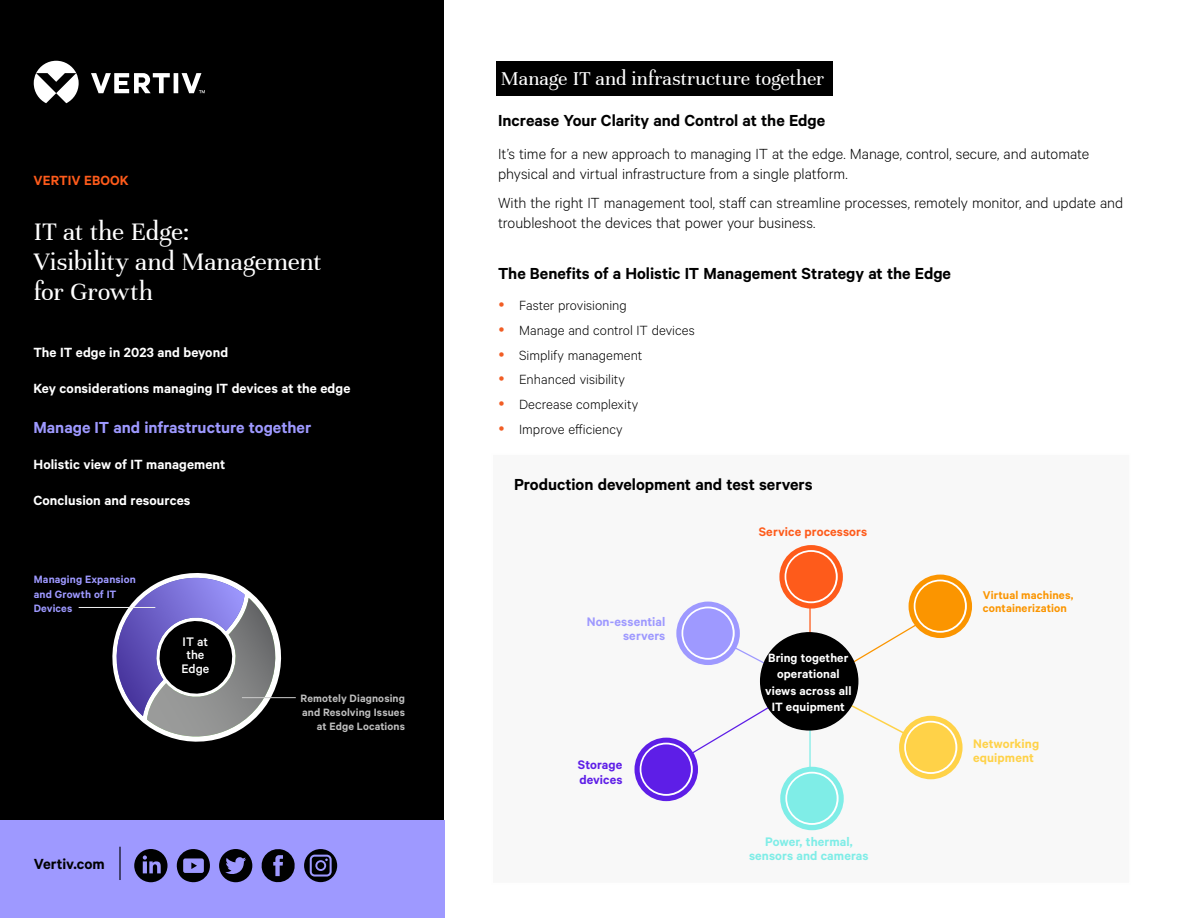
<style>
.page{position:relative;width:1188px;height:918px;background:#fff}
.page>*{position:absolute;margin:0;border:0;box-sizing:border-box;transform-origin:0 0}
.t1{font:27px/30px "Unna";letter-spacing:-.005em;color:#fff}
.t2{font:21px "Unna";color:#fff}
.t3{font:600 18px "Calibre";color:#000}
.t4{font:600 18px "Calibre";color:#9e99ff}
.t5{font:300 16.5px/19.8px "Calibre";color:#000}
.t6{font:600 16.5px "Calibre";color:#000}
.t7{font:600 15px "Calibre";letter-spacing:.005em;color:#fff}
.t8{font:300 15px/24.8px "Calibre";color:#000}
.t9{font:600 15px "Calibre";letter-spacing:.005em;color:#fe5b1b}
.t10{font:600 13.95px/14.2px "Calibre";letter-spacing:.005em;color:#7fede7;text-align:center}
.t11{font:600 13.95px/14.2px "Calibre";letter-spacing:.01em;color:#9e99ff;text-align:right}
.t12{font:600 13.95px/14.2px "Calibre";letter-spacing:.005em;color:#ffd248}
.t13{font:600 13.95px "Calibre";letter-spacing:.01em;color:#fe5b1b}
.t14{font:600 13.95px/14.2px "Calibre";letter-spacing:.01em;color:#5e1ee7}
.t15{font:500 13.95px/13.2px "Calibre";color:#fff;text-align:center}
.t16{font:600 13.5px/16.2px "Calibre";letter-spacing:.01em;color:#fff;text-align:center}
.t17{font:600 12.6px/12.6px "Calibre";letter-spacing:.01em;color:#fb9500}
.t18{font:600 12px/14.4px "Calibre";letter-spacing:.01em;color:#bebebe;text-align:right}
.t19{font:600 12px/14.4px "Calibre";letter-spacing:.01em;color:#9e99ff}
</style>
<div class="page">
<div style="left:491px;top:453px;width:640px;height:431px;background:#f8f8f8"></div>
<hr style="left:809px;top:555px;width:2px;height:92px;background:#fe5b1b">
<hr style="left:809px;top:692px;width:2px;height:92px;background:#7fede7">
<div style="left:0;top:0;width:444px;height:918px;background:#000"></div>
<div style="left:0;top:821px;width:444px;height:97px;background:#9e99ff"></div>
<svg style="left:34px;top:61px;width:171px;height:42px"></svg>
<hr style="left:119px;top:847px;width:2px;height:33px;background:#000">
<div style="left:497px;top:61px;width:336px;height:35px;background:#000"></div>
<svg style="left:779px;top:545px;width:64px;height:64px"></svg>
<div style="left:909px;top:575px;width:63px;height:63px;background:#fb9500;border-radius:50%"></div>
<div style="left:780px;top:767px;width:64px;height:63px;background:#7fede7;border-radius:50%"></div>
<svg style="left:634px;top:738px;width:64px;height:63px"></svg>
<svg style="left:676px;top:602px;width:64px;height:63px"></svg>
<svg style="left:785px;top:550px;width:53px;height:53px"></svg>
<svg style="left:914px;top:580px;width:53px;height:53px"></svg>
<svg style="left:785px;top:772px;width:54px;height:53px"></svg>
<svg style="left:640px;top:743px;width:53px;height:53px"></svg>
<div style="left:786px;top:552px;width:50px;height:49px;background:#fe5b1b;border-radius:50%"></div>
<div style="left:915px;top:581px;width:50px;height:50px;background:#fb9500;border-radius:50%"></div>
<div style="left:787px;top:774px;width:50px;height:49px;background:#7fede7;border-radius:50%"></div>
<div style="left:641px;top:744px;width:50px;height:50px;background:#5e1ee7;border-radius:50%"></div>
<svg style="left:671px;top:616px;width:259px;height:150px"></svg>
<div style="left:761px;top:633px;width:97px;height:97px;background:#000;border-radius:50%"></div>
<div style="left:760px;top:632px;width:98px;height:99px;border:2px solid #000;border-radius:50%"></div>
<svg style="left:899px;top:716px;width:64px;height:63px"></svg>
<svg style="left:904px;top:721px;width:53px;height:53px"></svg>
<div style="left:906px;top:723px;width:49px;height:49px;background:#ffd248;border-radius:50%"></div>
<svg style="left:112px;top:573px;width:179px;height:169px"></svg>
<hr style="left:79px;top:607px;width:76px;height:1px;background:#f2f2f2">
<hr style="left:242px;top:697px;width:54px;height:1px;background:#ccc">
<svg style="left:134px;top:849px;width:34px;height:33px"></svg>
<svg style="left:177px;top:849px;width:33px;height:34px"></svg>
<svg style="left:219px;top:849px;width:33px;height:33px"></svg>
<svg style="left:262px;top:849px;width:33px;height:33px"></svg>
<svg style="left:304px;top:849px;width:33px;height:33px"></svg>
<p class="t9" style="left:34px;top:172px;width:97px">VERTIV EBOOK</p>
<h1 class="t1" style="left:34px;top:217px;width:289px">IT at the Edge:<br>Visibility and Management for Growth</h1>
<p class="t7" style="left:33px;top:344px;width:196px">The IT edge in 2023 and beyond</p>
<p class="t7" style="left:33px;top:380px;width:318px">Key considerations managing IT devices at the edge</p>
<p class="t4" style="left:33px;top:417px;width:279px">Manage IT and infrastructure together</p>
<p class="t7" style="left:33px;top:456px;width:193px">Holistic view of IT management</p>
<p class="t7" style="left:33px;top:492px;width:158px">Conclusion and resources</p>
<p class="t19" style="left:34px;top:572px;width:104px">Managing Expansion and Growth of IT<br>Devices</p>
<p class="t15" style="left:181px;top:635px;width:29px">IT at the<br>Edge</p>
<p class="t6" style="left:34px;top:854px;width:73px">Vertiv.com</p>
<p class="t18" style="left:301px;top:690px;width:106px">Remotely Diagnosing and Resolving Issues at Edge Locations</p>
<p class="t2" style="left:501px;top:67px;width:325px">Manage IT and infrastructure together</p>
<p class="t3" style="left:498px;top:110px;width:329px">Increase Your Clarity and Control at the Edge</p>
<p class="t5" style="left:498px;top:144px;width:593px">It’s time for a new approach to managing IT at the edge. Manage, control, secure, and automate physical and virtual infrastructure from a single platform.</p>
<p class="t5" style="left:498px;top:192px;width:627px">With the right IT management tool, staff can streamline processes, remotely monitor, and update and troubleshoot the devices that power your business.</p>
<p class="t3" style="left:498px;top:262px;width:454px">The Benefits of a Holistic IT Management Strategy at the Edge</p>
<p class="t8" style="left:519px;top:293px;width:177px">Faster provisioning<br>Manage and control IT devices<br>Simplify management<br>Enhanced visibility<br>Decrease complexity<br>Improve efficiency</p>
<p class="t3" style="left:514px;top:474px;width:300px">Production development and test servers</p>
<p class="t11" style="left:587px;top:614px;width:80px">Non-essential servers</p>
<p class="t14" style="left:578px;top:758px;width:46px">Storage devices</p>
<p class="t13" style="left:759px;top:523px;width:110px">Service processors</p>
<p class="t16" style="left:765px;top:649px;width:88px">Bring together operational views across all<br>IT equipment</p>
<p class="t10" style="left:749px;top:834px;width:121px">Power, thermal, sensors and cameras</p>
<p class="t17" style="left:983px;top:588px;width:92px">Virtual machines, containerization</p>
<p class="t12" style="left:973px;top:736px;width:68px">Networking equipment</p>
</div>
